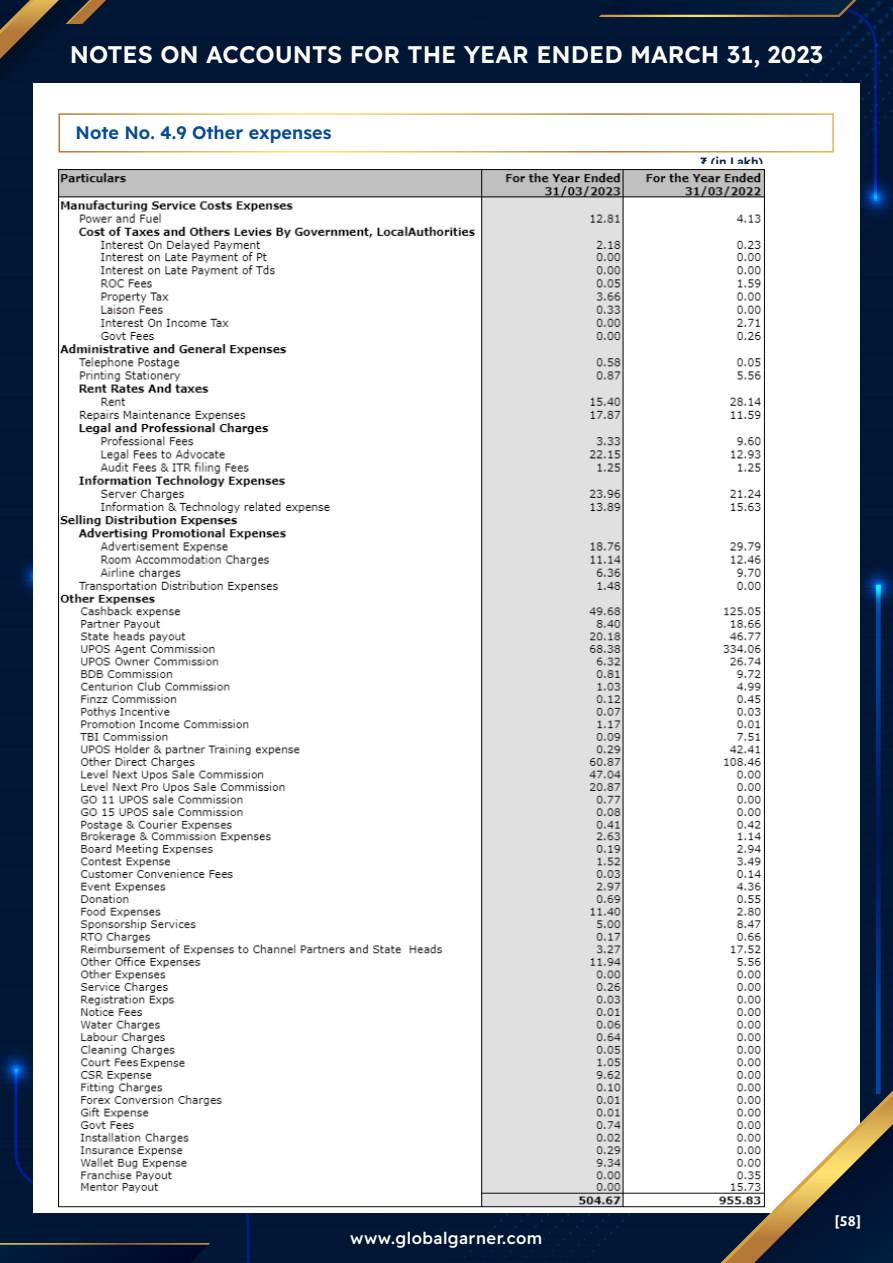
<style>
.page{position:relative;width:893px;height:1263px;background:#001736}
.page>*{position:absolute;margin:0;border:0;box-sizing:border-box;transform-origin:0 0}
.t1{font:600 24px "Readex Pro";color:#fff}
.t2{font:600 18px "Readex Pro";color:#044b98}
.t3{font:500 16.5px "Readex Pro";letter-spacing:.03em;color:#fff}
.t4{font:600 15px "Bree";color:#fff}
.t5{font:600 12px "Readex Pro";color:#032244}
</style>
<div class="page">
<div style="left:33px;top:83px;width:827px;height:1130px;background:#fff"></div>
<svg style="left:14px;top:1116px;width:236px;height:147px"></svg>
<svg style="left:458px;top:1213px;width:173px;height:50px"></svg>
<svg style="left:876px;top:633px;width:5px;height:457px;background:#002f82"></svg>
<svg style="left:861px;top:569px;width:32px;height:64px"></svg>
<svg style="left:19px;top:559px;width:14px;height:36px"></svg>
<svg style="left:0;top:1052px;width:33px;height:64px"></svg>
<svg style="left:0;top:1243px;width:210px;height:20px"></svg>
<svg style="left:720px;top:1090px;width:173px;height:173px"></svg>
<svg style="left:0;top:0;width:893px;height:216px"></svg>
<img style="left:52px;top:165px;width:719px;height:1047px">
<img style="left:140px;top:1057px;width:48px;height:12px">
<hr style="left:99px;top:314px;width:37px;height:4px;background:#fff">
<p class="t1" style="left:70px;top:41px;width:755px">NOTES ON ACCOUNTS FOR THE YEAR ENDED MARCH 31, 2023</p>
<p class="t2" style="left:76px;top:122px;width:257px">Note No. 4.9 Other expenses</p>
<p class="t5" style="left:700px;top:155px;width:64px">₹ (in Lakh)</p>
<p class="t3" style="left:350px;top:1229px;width:194px">www.globalgarner.com</p>
<p class="t4" style="left:835px;top:1210px;width:28px">[58]</p>
</div>
